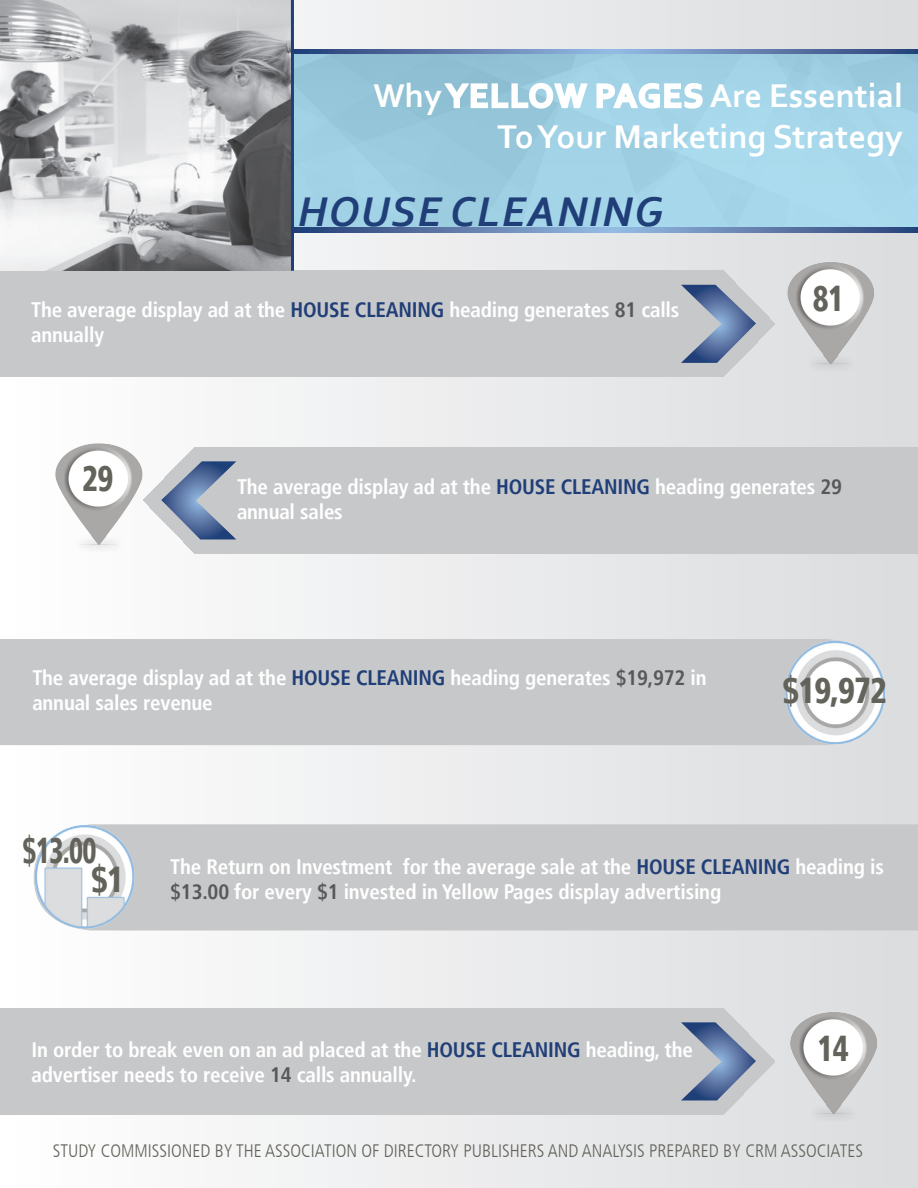
<style>
.page{position:relative;width:918px;height:1188px;background:#fff}
.page>*{position:absolute;margin:0;border:0;box-sizing:border-box;transform-origin:0 0}
.t1{font:italic 700 43.5px "Corbel";letter-spacing:.04em;color:#203e77}
.t2{font:900 condensed 36px/28.8px "Frutiger LT";letter-spacing:-.025em;color:#63635b;scale:.75 1}
.t3{font:900 condensed 36px "Frutiger LT";letter-spacing:-.025em;color:#63635b;scale:.9 1}
.t4{font:900 condensed 36px "Frutiger LT";letter-spacing:-.025em;color:#63635b;scale:.85 1}
.t5{font:700 34.5px/41.4px "Corbel";color:#fff;text-align:right}
.t6{font:700 condensed 21px/25.2px "Frutiger LT";letter-spacing:-.01em;color:#fff}
.t7{font:300 condensed 18px "Frutiger LT";color:#63635b}
.s1{color:#203e77}
.s2{color:#57585a}
</style>
<div class="page">
<div style="left:1px;top:1px;width:916px;height:1186px;background:linear-gradient(to right,#fffefe,#dbdcde)"></div>
<svg style="left:294px;top:54px;width:624px;height:174px;background:#9ecfe3"></svg>
<img style="left:770px;top:248px;width:148px;height:146px">
<div style="left:0;top:639px;width:770px;height:106px;background:#c7c8ca"></div>
<img style="left:34px;top:429px;width:117px;height:131px">
<img style="left:778px;top:1006px;width:117px;height:126px">
<img style="left:770px;top:619px;width:121px;height:134px">
<div style="left:143px;top:824px;width:775px;height:106px;background:#c7c8ca"></div>
<img style="left:27px;top:815px;width:116px;height:125px">
<svg style="left:294px;top:49px;width:624px;height:5px;background:#5f7cab"></svg>
<svg style="left:294px;top:228px;width:624px;height:4px;background:#5f7cab"></svg>
<div style="left:0;top:271px;width:775px;height:106px;background:#c7c8ca"></div>
<svg style="left:681px;top:285px;width:75px;height:78px;background:#919fb6"></svg>
<div style="left:143px;top:447px;width:775px;height:106px;background:#c7c8ca"></div>
<svg style="left:161px;top:461px;width:75px;height:78px;background:#93a0b8"></svg>
<div style="left:0;top:1008px;width:775px;height:107px;background:#c7c8ca"></div>
<svg style="left:681px;top:1022px;width:75px;height:78px;background:#929fb7"></svg>
<svg style="left:442px;top:81px;width:147px;height:29px"></svg>
<svg style="left:595px;top:76px;width:109px;height:34px"></svg>
<img style="left:0;top:0;width:291px;height:271px">
<hr style="left:291px;top:0;width:3px;height:271px;background:#203e77">
<h3 class="t5" style="left:373px;top:74px;width:531px">Why Yellow Pages Are Essential<br>To Your Marketing Strategy</h3>
<h1 class="t1" style="left:298px;top:185px;width:367px">HOUSE CLEANING</h1>
<p class="t6" style="left:31px;top:297px;width:650px">The average display ad at the <span class="s1">House Cleaning</span> heading generates <span class="s2">81</span> calls annually</p>
<h2 class="t4" style="left:813px;top:277px;width:38px">81</h2>
<h2 class="t4" style="left:82px;top:457px;width:38px">29</h2>
<p class="t6" style="left:237px;top:474px;width:607px">The average display ad at the <span class="s1">House Cleaning</span> heading generates <span class="s2">29 </span>annual sales</p>
<p class="t6" style="left:32px;top:665px;width:676px">The average display ad at the <span class="s1">House Cleaning</span> heading generates <span class="s2">$19,972</span> in annual sales revenue</p>
<h2 class="t3" style="left:782px;top:669px;width:118px">$19,972</h2>
<h2 class="t2" style="left:91px;top:836px;width:45px;text-indent:-69px">$13.00 $1</h2>
<p class="t6" style="left:170px;top:854px;width:715px">The Return on Investment for the average sale at the <span class="s1">House Cleaning</span> heading is <span class="s2">$13.00</span> for every <span class="s2">$1</span> invested in Yellow Pages display advertising</p>
<p class="t6" style="left:31px;top:1037px;width:663px">In order to break even on an ad placed at the <span class="s1">House Cleaning</span> heading, the advertiser needs to receive <span class="s2">14</span> calls annually.</p>
<h2 class="t4" style="left:818px;top:1027px;width:38px">14</h2>
<p class="t7" style="left:53px;top:1140px;width:704px">STUDY COMMISSIONED BY THE ASSOCIATION OF DIRECTORY PUBLISHERS AND ANALYSIS PREPARED BY CRM</p>
<p class="t7" style="left:781px;top:1140px;width:82px">ASSOCIATES</p>
</div>
